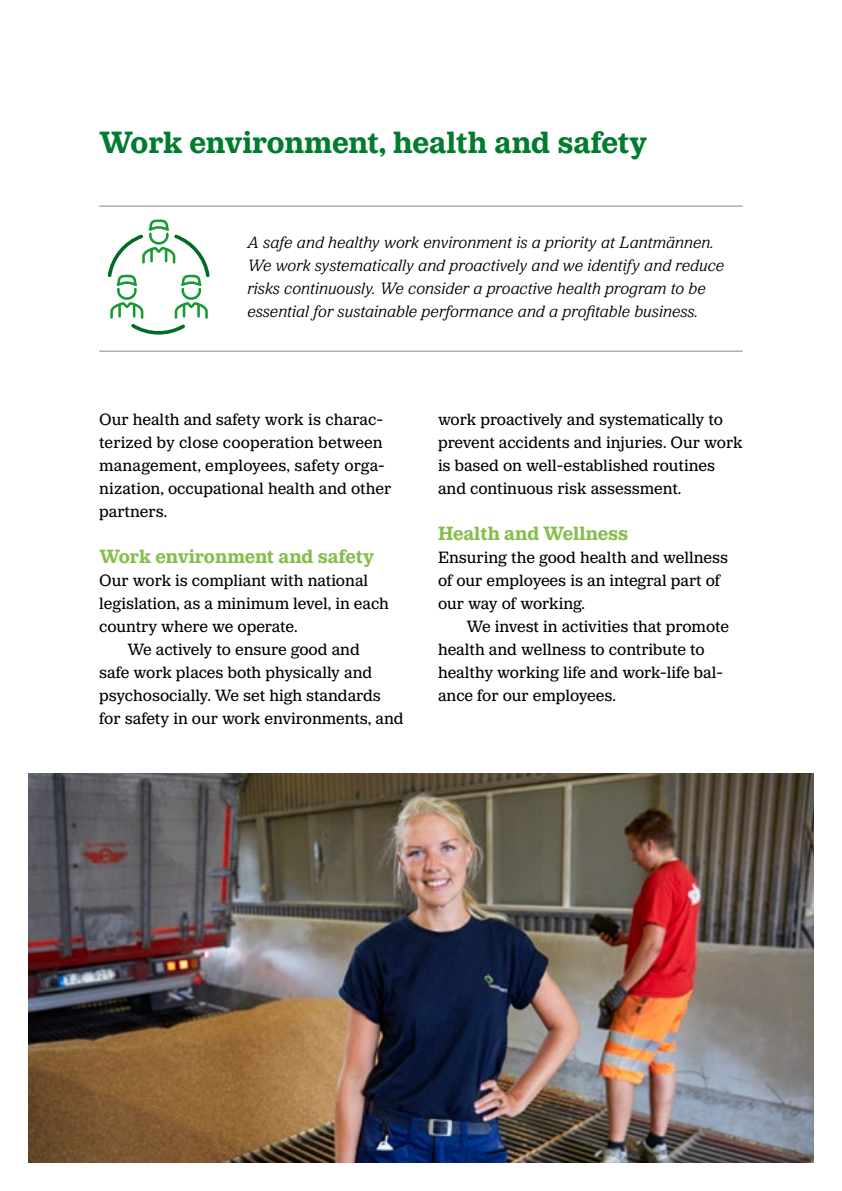
<style>
.page{position:relative;width:842px;height:1191px;background:#fff}
.page>*{position:absolute;margin:0;border:0;box-sizing:border-box;transform-origin:0 0}
.t1{font:700 32px "LM Serif";color:#007c2f}
.t2{font:700 20px "LM Serif";color:#85be4c}
.t3{font:17px/23px "LM Serif";color:#000}
.t4{font:italic 300 17px/23px "LM Serif";color:#000}
</style>
<div class="page">
<hr style="left:99px;top:206px;width:644px;height:1px;background:#878686">
<hr style="left:99px;top:351px;width:644px;height:1px;background:#878686">
<svg style="left:107px;top:219px;width:103px;height:116px"></svg>
<img style="left:28px;top:773px;width:786px;height:389px">
<h1 class="t1" style="left:99px;top:124px;width:549px">Work environment, health and safety</h1>
<p class="t4" style="left:247px;top:231px;width:478px">A safe and healthy work environment is a priority at Lantmännen.<br>We work systematically and proactively and we identify and reduce risks continuously. We consider a proactive health program to be essential for sustainable performance and a profitable business.</p>
<p class="t3" style="left:99px;top:407px;width:293px">Our health and safety work is charac&shy;terized by close cooperation between management, employees, safety orga&shy;nization, occupational health and other partners.</p>
<p class="t2" style="left:99px;top:544px;width:276px">Work environment and safety</p>
<p class="t3" style="left:99px;top:568px;width:271px">Our work is compliant with national</p>
<p class="t3" style="left:99px;top:591px;width:291px">legislation, as a minimum level, in each</p>
<p class="t3" style="left:99px;top:614px;width:200px">country where we operate.</p>
<p class="t3" style="left:128px;top:637px;width:234px">We actively to ensure good and</p>
<p class="t3" style="left:99px;top:660px;width:275px">safe work places both physically and</p>
<p class="t3" style="left:99px;top:683px;width:283px">psychosocially. We set high standards</p>
<p class="t3" style="left:99px;top:706px;width:306px">for safety in our work environments, and</p>
<p class="t3" style="left:438px;top:407px;width:306px">work proactively and systematically to prevent accidents and injuries. Our work is based on well-established routines and continuous risk assessment.</p>
<p class="t2" style="left:438px;top:521px;width:192px">Health and Wellness</p>
<p class="t3" style="left:438px;top:545px;width:292px">Ensuring the good health and wellness of our employees is an integral part of our way of working.</p>
<p class="t3" style="left:438px;top:614px;width:292px;text-indent:28px">We invest in activities that promote health and wellness to contribute to healthy working life and work-life bal&shy;ance for our employees.</p>
</div>
